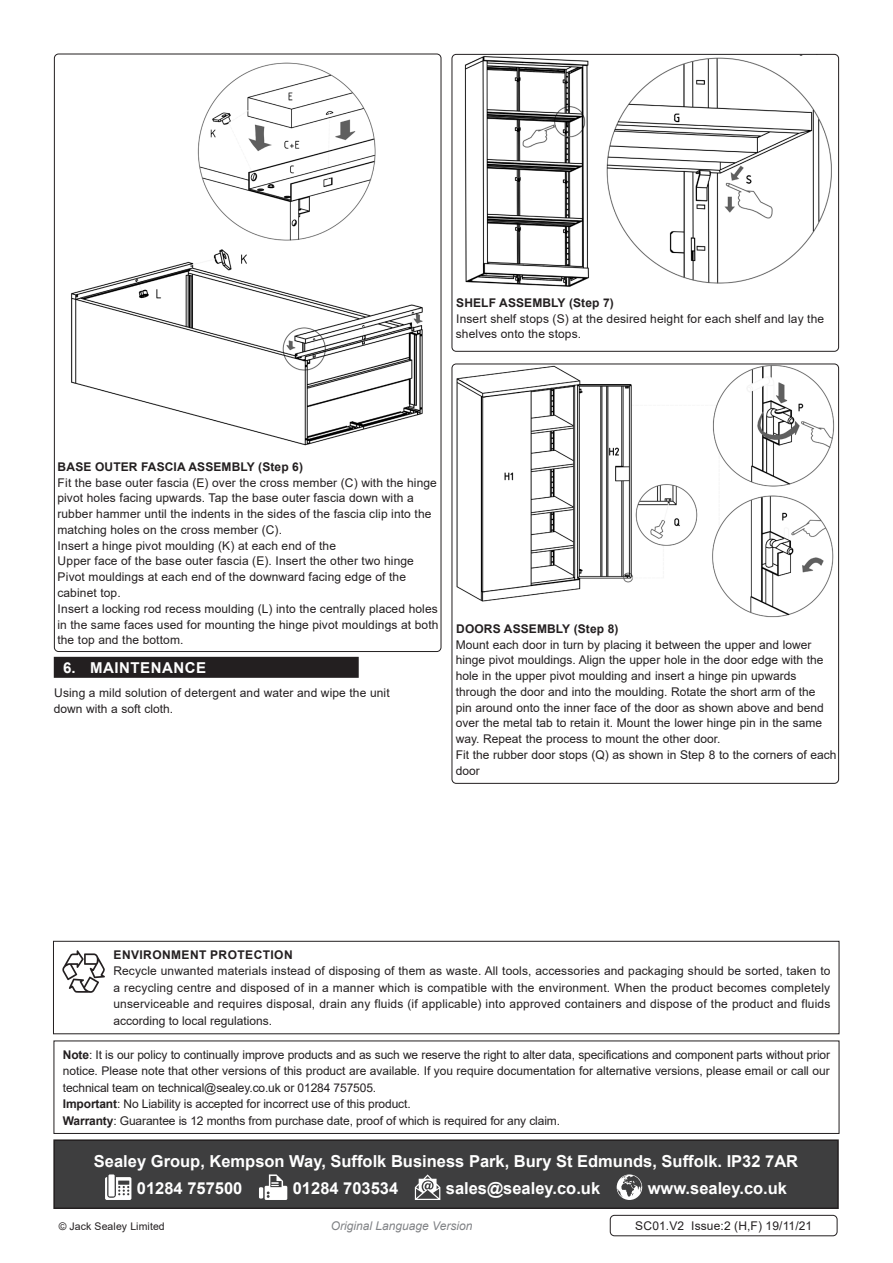
<style>
.page{position:relative;width:893px;height:1263px;background:#fff}
.page>*{position:absolute;margin:0;border:0;box-sizing:border-box;transform-origin:0 0}
.Footer_Contact_Infor{font:700 16.5px "Arial";color:#fff}
.t1{font:700 15px "Arial";letter-spacing:.035em;color:#fff}
.Enviroment_Protectio{font:12px/15.8px "Arial";color:#231f20}
.Body{font:12px/15.8px "Arial";letter-spacing:.01em;color:#231f20}
.Important_Notificati{font:12px/16.5px "Arial";letter-spacing:-.01em;color:#231f20;text-align:justify}
.Body-2{font:700 12px "Arial";letter-spacing:.01em;color:#231f20}
.Body__Footer{font:12px "Arial";letter-spacing:.01em;color:#231f20}
.t2{font:italic 12px "Arial";color:#808285}
.Enviroment_Protectio-2{font:700 12px "Arial";letter-spacing:.035em;color:#231f20}
.Body__Justified__7pt{font:10.5px "Arial";letter-spacing:.01em;color:#231f20}
.s1{font-weight:400;font-size:12px;color:#231f20}
.s2{font-weight:700}
</style>
<div class="page">
<div style="left:54px;top:1140px;width:784px;height:68px;background:#3e3e3f"></div>
<svg style="left:105px;top:1177px;width:26px;height:23px"></svg>
<div style="left:108px;top:1174px;width:7px;height:22px;background:#fff"></div>
<hr style="left:259px;top:1187px;width:4px;height:11px;background:#fff">
<svg style="left:265px;top:1174px;width:22px;height:26px"></svg>
<svg style="left:415px;top:1174px;width:25px;height:26px"></svg>
<svg style="left:617px;top:1174px;width:25px;height:26px"></svg>
<div style="left:53px;top:1139px;width:786px;height:70px;border:2px solid #231f20"></div>
<div style="left:53px;top:941px;width:786px;height:93px;border:1px solid #231f20"></div>
<svg style="left:62px;top:950px;width:43px;height:43px"></svg>
<div style="left:54px;top:1040px;width:785px;height:94px;border:1px solid #231f20"></div>
<img style="left:71px;top:249px;width:352px;height:197px">
<img style="left:197px;top:62px;width:179px;height:179px">
<img style="left:464px;top:56px;width:368px;height:231px">
<div style="left:452px;top:54px;width:387px;height:298px;border:1px solid #231f20;border-radius:4px"></div>
<img style="left:452px;top:364px;width:387px;height:254px">
<div style="left:54px;top:657px;width:305px;height:21px;background:#231f20"></div>
<div style="left:610px;top:1215px;width:227px;height:21px;border:1px solid #231f20;border-radius:4px"></div>
<p class="Body-2" style="left:456px;top:294px;width:159px">SHELF ASSEMBLY (Step 7)</p>
<p class="Body" style="left:456px;top:310px;width:370px">Insert shelf stops (S) at the desired height for each shelf and lay the shelves onto the stops.</p>
<p class="Body-2" style="left:58px;top:458px;width:247px">BASE OUTER FASCIA ASSEMBLY (Step 6)</p>
<p class="Body" style="left:57px;top:475px;width:381px">Fit the base outer fascia (E) over the cross member (C) with the hinge pivot holes facing upwards. Tap the base outer fascia down with a rubber hammer until the indents in the sides of the fascia clip into the matching holes on the cross member (C).</p>
<p class="Body" style="left:58px;top:538px;width:280px">Insert a hinge pivot moulding (K) at each end of the</p>
<p class="Body" style="left:58px;top:553px;width:358px">Upper face of the base outer fascia (E). Insert the other two hinge</p>
<p class="Body" style="left:57px;top:569px;width:350px">Pivot mouldings at each end of the downward facing edge of the cabinet top.</p>
<p class="Body" style="left:57px;top:601px;width:383px;text-align:justify">Insert a locking rod recess moulding (L) into the centrally placed holes in the same faces used for mounting the hinge pivot mouldings at both the top and the bottom.</p>
<p class="t1" style="left:63px;top:657px;width:148px">6. MAINTENANCE<span class="s1">.</span></p>
<p class="Body" style="left:54px;top:685px;width:337px">Using a mild solution of detergent and water and wipe the unit</p>
<p class="Enviroment_Protectio" style="left:54px;top:701px;width:121px">down with a soft cloth.</p>
<p class="Body-2" style="left:456px;top:620px;width:164px">DOORS ASSEMBLY (Step 8)</p>
<p class="Enviroment_Protectio" style="left:456px;top:636px;width:369px">Mount each door in turn by placing it between the upper and lower hinge pivot mouldings. Align the upper hole in the door edge with the hole in the upper pivot moulding and insert a hinge pin upwards</p>
<p class="Enviroment_Protectio" style="left:456px;top:684px;width:361px">through the door and into the moulding. Rotate the short arm of the</p>
<p class="Enviroment_Protectio" style="left:456px;top:699px;width:369px">pin around onto the inner face of the door as shown above and bend over the metal tab to retain it. Mount the lower hinge pin in the same way. Repeat the process to mount the other door.</p>
<p class="Enviroment_Protectio" style="left:456px;top:747px;width:382px">Fit the rubber door stops (Q) as shown in Step 8 to the corners of each door</p>
<p class="Enviroment_Protectio-2" style="left:114px;top:946px;width:181px">ENVIRONMENT PROTECTION</p>
<p class="Enviroment_Protectio" style="left:113px;top:963px;width:719px;line-height:16.5px;text-align:justify">Recycle unwanted materials instead of disposing of them as waste. All tools, accessories and packaging should be sorted, taken to a recycling centre and disposed of in a manner which is compatible with the environment. When the product becomes completely unserviceable and requires disposal, drain any fluids (if applicable) into approved containers and dispose of the product and fluids according to local regulations.</p>
<p class="Important_Notificati" style="left:63px;top:1046px;width:769px"><span class="s2">Note</span>: It is our policy to continually improve products and as such we reserve the right to alter data, specifications and component parts without prior notice. Please note that other versions of this product are available. If you require documentation for alternative versions, please email or call our technical team on technical@sealey.co.uk or 01284 757505.</p>
<p class="Important_Notificati" style="left:63px;top:1095px;width:349px"><span class="s2">Important</span>: No Liability is accepted for incorrect use of this product.</p>
<p class="Important_Notificati" style="left:63px;top:1112px;width:499px"><span class="s2">Warranty</span>: Guarantee is 12 months from purchase date, proof of which is required for any claim.</p>
<p class="Footer_Contact_Infor" style="left:94px;top:1149px;width:706px">Sealey Group, Kempson Way, Suffolk Business Park, Bury St Edmunds, Suffolk. IP32 7AR</p>
<p class="Footer_Contact_Infor" style="left:137px;top:1176px;width:107px">01284 757500</p>
<p class="Footer_Contact_Infor" style="left:293px;top:1176px;width:107px">01284 703534</p>
<p class="Footer_Contact_Infor" style="left:446px;top:1176px;width:156px">sales@sealey.co.uk</p>
<p class="Footer_Contact_Infor" style="left:648px;top:1176px;width:141px">www.sealey.co.uk</p>
<p class="Body__Justified__7pt" style="left:59px;top:1219px;width:108px">© Jack Sealey Limited</p>
<p class="t2" style="left:331px;top:1218px;width:143px">Original Language Version</p>
<p class="Body__Footer" style="left:635px;top:1218px;width:179px">SC01.V2 Issue:2 (H,F) 19/11/21</p>
</div>
